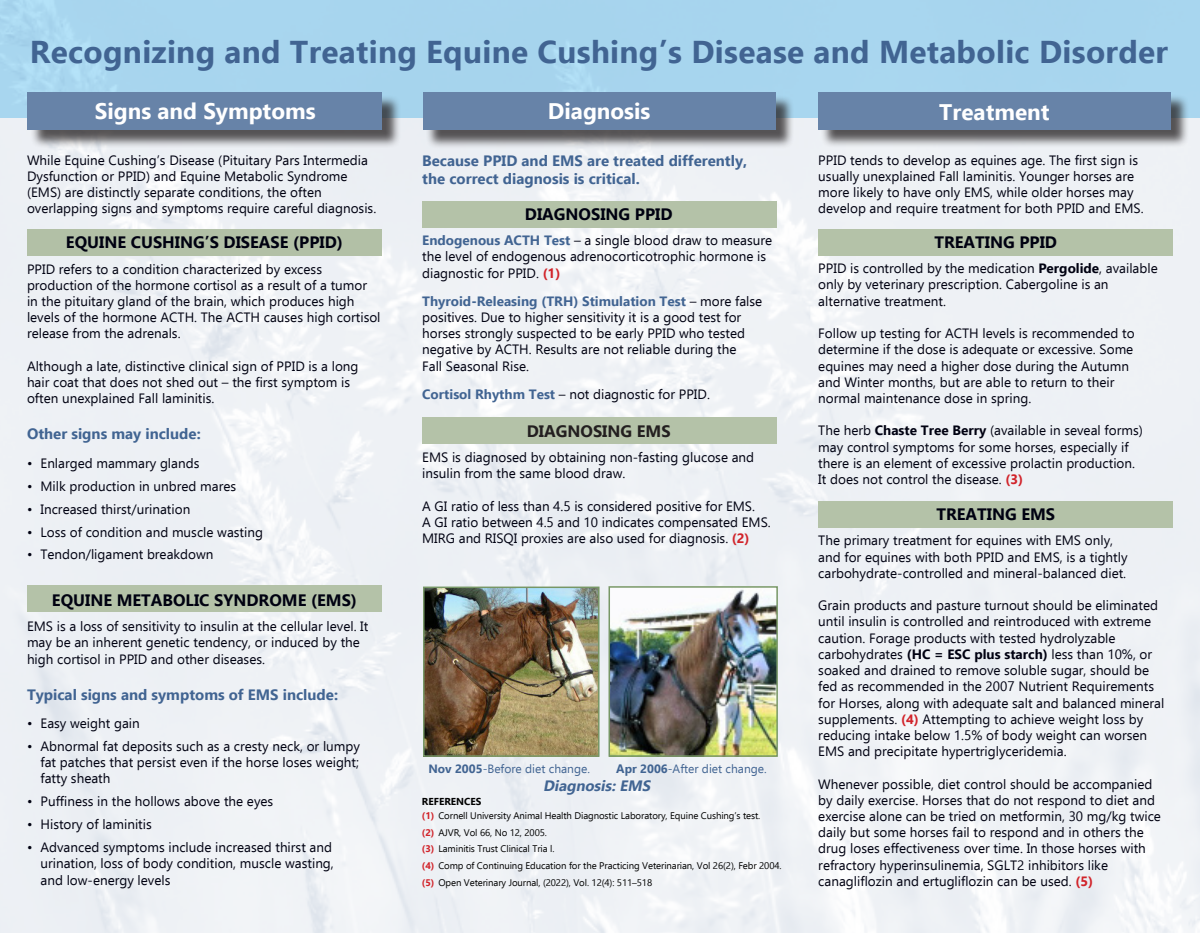
<style>
.page{position:relative;width:1200px;height:933px;background:#fff}
.page>*{position:absolute;margin:0;border:0;box-sizing:border-box;transform-origin:0 0}
.t1{font:700 31.5px "Ebrima";letter-spacing:.01em;color:#416492}
.t2{font:700 22.5px "Ebrima";color:#fff}
.t3{font:700 16.5px "Ebrima";color:#000111}
.t4{font:700 16.5px "Ebrima";color:#231f20}
.t5{font:700 15px/18px "Ebrima";color:#416492}
.t6{font:italic 700 15px "Ebrima";color:#416492}
.t7{font:13.5px/16.2px "Ebrima";color:#000111}
.t8{font:12px "Ebrima";color:#416492}
.t9{font:700 10.05px "Ebrima";color:#000}
.t10{font:9.6px "Ebrima";letter-spacing:-.01em;color:#000}
.s1{font-weight:700}
.s2{font-weight:700;color:#d1232a}
.s3{font-weight:700;color:#416492}
</style>
<div class="page">
<div style="left:0;top:118px;width:1200px;height:814px;background:#eef1f5"></div>
<div style="left:0;top:0;width:1200px;height:118px;background:#a7d5ee"></div>
<div style="left:27px;top:229px;width:355px;height:27px;background:#b2c0a6"></div>
<div style="left:27px;top:585px;width:355px;height:26px;background:#b4c2a8"></div>
<div style="left:422px;top:201px;width:355px;height:26px;background:#b4c2a8"></div>
<div style="left:422px;top:417px;width:355px;height:26px;background:#b4c2a8"></div>
<div style="left:818px;top:229px;width:355px;height:26px;background:#b4c2a8"></div>
<div style="left:818px;top:501px;width:355px;height:26px;background:#b4c2a8"></div>
<div style="left:425px;top:95px;width:369px;height:54px;background:#231f20;opacity:.75"></div>
<div style="left:423px;top:93px;width:352px;height:37px;background:#6783a8"></div>
<div style="left:821px;top:94px;width:368px;height:54px;background:#231f20;opacity:.75"></div>
<div style="left:818px;top:92px;width:353px;height:37px;background:#6783a8"></div>
<div style="left:30px;top:94px;width:371px;height:54px;background:#231f20;opacity:.75"></div>
<div style="left:28px;top:92px;width:354px;height:37px;background:#6783a8"></div>
<img style="left:611px;top:589px;width:164px;height:164px">
<div style="left:608px;top:586px;width:170px;height:170px;border:2px solid #779766"></div>
<img style="left:426px;top:589px;width:170px;height:164px">
<div style="left:423px;top:586px;width:176px;height:170px;border:2px solid #779766"></div>
<p class="t1" style="left:30px;top:27px;width:1140px">Recognizing and Treating Equine Cushing’s Disease and Metabolic Disorder</p>
<p class="t2" style="left:95px;top:93px;width:222px">Signs and Symptoms</p>
<p class="t2" style="left:548px;top:93px;width:104px">Diagnosis</p>
<p class="t2" style="left:939px;top:94px;width:112px">Treatment</p>
<p class="t7" style="left:27px;top:151px;width:351px">While Equine Cushing’s Disease (Pituitary Pars Intermedia Dysfunction or PPID) and Equine Metabolic Syndrome (EMS) are distinctly separate conditions, the often overlapping signs and symptoms require careful diagnosis.</p>
<p class="t3" style="left:66px;top:229px;width:278px">EQUINE CUSHING’S DISEASE (PPID)</p>
<p class="t7" style="left:27px;top:260px;width:355px">PPID refers to a condition characterized by excess production of the hormone cortisol as a result of a tumor in the pituitary gland of the brain, which produces high levels of the hormone ACTH. The ACTH causes high cortisol release from the adrenals.</p>
<p class="t7" style="left:27px;top:357px;width:333px">Although a late, distinctive clinical sign of PPID is a long hair coat that does not shed out – the first symptom is often unexplained Fall laminitis.</p>
<p class="t5" style="left:27px;top:424px;width:175px">Other signs may include:</p>
<p class="t7" style="left:27px;top:454px;width:174px">• Enlarged mammary glands</p>
<p class="t7" style="left:27px;top:477px;width:211px">• Milk production in unbred mares</p>
<p class="t7" style="left:27px;top:500px;width:165px">• Increased thirst/urination</p>
<p class="t7" style="left:27px;top:523px;width:238px">• Loss of condition and muscle wasting</p>
<p class="t7" style="left:27px;top:546px;width:188px">• Tendon/ligament breakdown</p>
<p class="t3" style="left:52px;top:586px;width:307px">EQUINE METABOLIC SYNDROME (EMS)</p>
<p class="t7" style="left:27px;top:617px;width:343px">EMS is a loss of sensitivity to insulin at the cellular level. It may be an inherent genetic tendency, or induced by the high cortisol in PPID and other diseases.</p>
<p class="t5" style="left:27px;top:684px;width:313px">Typical signs and symptoms of EMS include:</p>
<p class="t7" style="left:27px;top:714px;width:114px">• Easy weight gain</p>
<p class="t7" style="left:40px;top:737px;width:321px;text-align:justify;text-indent:-14px">• Abnormal fat deposits such as a cresty neck, or lumpy fat patches that persist even if the horse loses weight; fatty sheath</p>
<p class="t7" style="left:27px;top:792px;width:248px">• Puffiness in the hollows above the eyes</p>
<p class="t7" style="left:27px;top:815px;width:126px">• History of laminitis</p>
<p class="t7" style="left:40px;top:838px;width:295px;text-indent:-14px">• Advanced symptoms include increased thirst and urination, loss of body condition, muscle wasting, and low-energy levels</p>
<p class="t7" style="left:818px;top:151px;width:321px">PPID tends to develop as equines age. The first sign is usually unexplained Fall laminitis. Younger horses are more likely to have only EMS, while older horses may</p>
<p class="t7" style="left:818px;top:200px;width:327px">develop and require treatment for both PPID and EMS.</p>
<p class="t3" style="left:934px;top:229px;width:124px">TREATING PPID</p>
<p class="t7" style="left:818px;top:260px;width:341px">PPID is controlled by the medication <span class="s1">Pergolide</span>, available only by veterinary prescription. Cabergoline is an alternative treatment.</p>
<p class="t7" style="left:818px;top:324px;width:318px">Follow up testing for ACTH levels is recommended to determine if the dose is adequate or excessive. Some equines may need a higher dose during the Autumn and Winter months, but are able to return to their normal maintenance dose in spring.</p>
<p class="t7" style="left:818px;top:422px;width:326px">The herb <span class="s1">Chaste Tree Berry</span> (available in seveal forms) may control symptoms for some horses, especially if there is an element of excessive prolactin production.<br>It does not control the disease. <span class="s2">(3)</span></p>
<p class="t3" style="left:936px;top:501px;width:120px">TREATING EMS</p>
<p class="t7" style="left:818px;top:531px;width:296px">The primary treatment for equines with EMS only,</p>
<p class="t7" style="left:818px;top:548px;width:311px">and for equines with both PPID and EMS, is a tightly</p>
<p class="t7" style="left:818px;top:564px;width:309px">carbohydrate-controlled and mineral-balanced diet.</p>
<p class="t7" style="left:818px;top:596px;width:348px">Grain products and pasture turnout should be eliminated until insulin is controlled and reintroduced with extreme caution. Forage products with tested hydrolyzable carbohydrates <span class="s1">(HC = ESC plus starch)</span> less than 10%, or soaked and drained to remove soluble sugar, should be fed as recommended in the 2007 Nutrient Requirements for Horses, along with adequate salt and balanced mineral supplements. <span class="s2">(4)</span> Attempting to achieve weight loss by reducing intake below 1.5% of body weight can worsen EMS and precipitate hypertriglyceridemia.</p>
<p class="t7" style="left:818px;top:774px;width:344px">Whenever possible, diet control should be accompanied by daily exercise. Horses that do not respond to diet and exercise alone can be tried on metformin, 30 mg/kg twice daily but some horses fail to respond and in others the drug loses effectiveness over time. In those horses with refractory hyperinsulinemia, SGLT2 inhibitors like canagliflozin and ertugliflozin can be used. <span class="s2">(5)</span></p>
<p class="t5" style="left:422px;top:150px;width:326px">Because PPID and EMS are treated differently, the correct diagnosis is critical.</p>
<p class="t3" style="left:525px;top:201px;width:149px">DIAGNOSING PPID</p>
<p class="t7" style="left:422px;top:232px;width:352px"><span class="s3">Endogenous ACTH Test</span> – a single blood draw to measure the level of endogenous adrenocorticotrophic hormone is diagnostic for PPID. <span class="s2">(1)</span></p>
<p class="t7" style="left:422px;top:292px;width:342px"><span class="s3">Thyroid-Releasing (TRH) Stimulation Test</span> – more false positives. Due to higher sensitivity it is a good test for horses strongly suspected to be early PPID who tested negative by ACTH. Results are not reliable during the<br>Fall Seasonal Rise.</p>
<p class="t7" style="left:422px;top:385px;width:289px"><span class="s3">Cortisol Rhythm Test</span> – not diagnostic for PPID.</p>
<p class="t4" style="left:527px;top:417px;width:145px">DIAGNOSING EMS</p>
<p class="t7" style="left:422px;top:448px;width:333px">EMS is diagnosed by obtaining non-fasting glucose and insulin from the same blood draw.</p>
<p class="t7" style="left:422px;top:497px;width:334px">A GI ratio of less than 4.5 is considered positive for EMS.</p>
<p class="t7" style="left:422px;top:513px;width:350px">A GI ratio between 4.5 and 10 indicates compensated EMS.<br>MIRG and RISQI proxies are also used for diagnosis. <span class="s2">(2)</span></p>
<p class="t8" style="left:428px;top:759px;width:163px"><span class="s1">Nov 2005</span>-Before diet change.</p>
<p class="t8" style="left:616px;top:759px;width:152px"><span class="s1">Apr 2006</span>-After diet change.</p>
<p class="t6" style="left:543px;top:773px;width:113px">Diagnosis:EMS</p>
<p class="t9" style="left:422px;top:793px;width:61px">REFERENCES</p>
<p class="t10" style="left:422px;top:807px;width:340px"><span class="s2">(1)</span> Cornell University Animal Health Diagnostic Laboratory, Equine Cushing’s test.</p>
<p class="t10" style="left:422px;top:824px;width:127px"><span class="s2">(2)</span> AJVR, Vol 66, No 12, 2005.</p>
<p class="t10" style="left:422px;top:841px;width:134px"><span class="s2">(3)</span> Laminitis Trust Clinical Tria l.</p>
<p class="t10" style="left:422px;top:858px;width:361px"><span class="s2">(4)</span> Comp of Continuing Education for the Practicing Veterinarian, Vol 26(2), Febr 2004.</p>
<p class="t10" style="left:422px;top:874px;width:232px"><span class="s2">(5)</span> Open Veterinary Journal, (2022), Vol. 12(4): 511–518</p>
</div>
